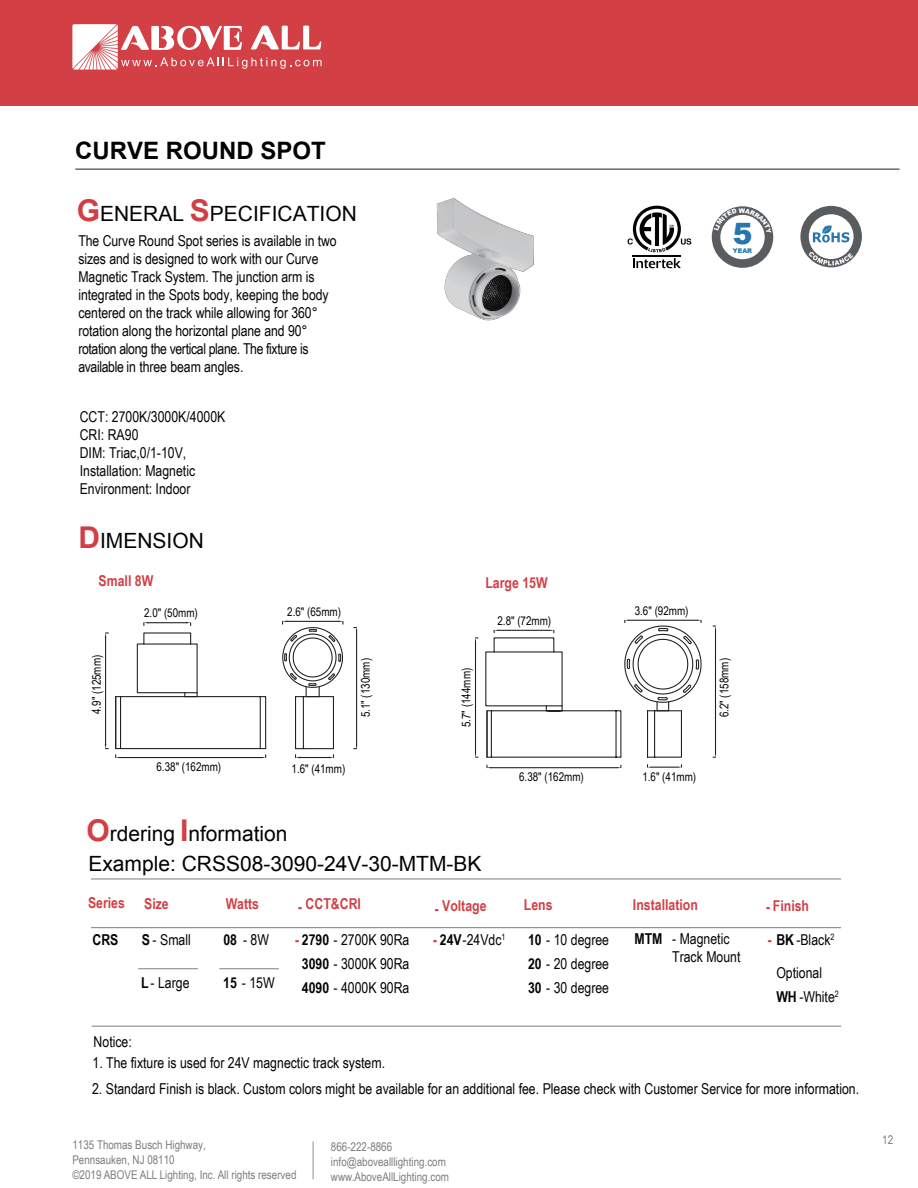
<style>
.page{position:relative;width:918px;height:1188px;background:#fff}
.page>*{position:absolute;margin:0;border:0;box-sizing:border-box;transform-origin:0 0}
.t1{font:900 29.4px "Arial";color:#2675ad}
.t2{font:700 24px "Arial";color:#030303}
.t3{font:21px/30px "Arial";color:#030303}
.t4{font:15px/18px "Arial Narrow";letter-spacing:-.005em;color:#070304}
.t5{font:15px/24px "Arial Narrow";color:#030303;text-align:center}
.t6{font:700 15px "Arial Narrow";color:#d23f45}
.t7{font:700 15px "Arial Narrow";color:#030303}
.t8{font:12px/15px "Arial Narrow";color:#7e7c80}
.t9{font:12px "Arial Narrow";color:#030303}
.t10{font:8.7px "Arial Narrow";color:#030303}
.t11{font:900 6.45px "Arial";color:#2675ad}
.t12{font:900 6.45px "Arial";color:#fff}
.s1{font-weight:700;font-size:30px;color:#d13e45}
.s2{font-weight:700;font-size:30px;color:#d23f45}
.s3{font-weight:700}
.s4{font-weight:700;color:#d23f45}
.s5{font-weight:700;color:#030303}
.s6{color:#030303}
</style>
<div class="page">
<div style="left:0;top:0;width:918px;height:105px;background:#d23f45"></div>
<svg style="left:72px;top:24px;width:250px;height:46px"></svg>
<hr style="left:313px;top:1141px;width:1px;height:38px;background:#8e9097">
<div style="left:800px;top:206px;width:62px;height:61px;background:#595c5f;border-radius:50%"></div>
<div style="left:809px;top:214px;width:45px;height:45px;background:#fff;border-radius:50%"></div>
<svg style="left:809px;top:252px;width:44px;height:14px"></svg>
<svg style="left:813px;top:225px;width:36px;height:17px"></svg>
<hr style="left:633px;top:255px;width:48px;height:1px;background:#030303">
<svg style="left:628px;top:206px;width:63px;height:46px"></svg>
<svg style="left:633px;top:258px;width:48px;height:10px"></svg>
<div style="left:712px;top:206px;width:61px;height:62px;background:#5a5d60;border-radius:50%"></div>
<div style="left:720px;top:215px;width:45px;height:44px;background:#fff;border-radius:50%"></div>
<hr style="left:75px;top:169px;width:825px;height:1px;background:#231f20">
<hr style="left:91px;top:927px;width:750px;height:1px;background:#7e7c80">
<hr style="left:91px;top:879px;width:750px;height:1px;background:#7e7c80">
<hr style="left:92px;top:1026px;width:749px;height:1px;background:#7e7c80">
<hr style="left:138px;top:968px;width:60px;height:1px;background:#7e7c80">
<hr style="left:219px;top:968px;width:60px;height:1px;background:#7e7c80">
<img style="left:436px;top:198px;width:98px;height:123px">
<hr style="left:149px;top:622px;width:37px;height:1px;background:#231f20">
<svg style="left:143px;top:622px;width:6px;height:3px"></svg>
<hr style="left:105px;top:638px;width:1px;height:106px;background:#231f20">
<svg style="left:105px;top:632px;width:3px;height:6px"></svg>
<hr style="left:121px;top:748px;width:140px;height:1px;background:#231f20">
<hr style="left:121px;top:696px;width:140px;height:1px;background:#231f20">
<hr style="left:119px;top:757px;width:143px;height:1px;background:#231f20">
<svg style="left:115px;top:696px;width:7px;height:62px"></svg>
<svg style="left:260px;top:696px;width:7px;height:62px"></svg>
<svg style="left:136px;top:632px;width:62px;height:65px"></svg>
<svg style="left:282px;top:621px;width:62px;height:137px"></svg>
<hr style="left:356px;top:629px;width:1px;height:118px;background:#231f20">
<hr style="left:475px;top:641px;width:1px;height:113px;background:#231f20">
<hr style="left:615px;top:711px;width:2px;height:46px;background:#231f20">
<hr style="left:492px;top:757px;width:125px;height:1px;background:#231f20">
<hr style="left:492px;top:710px;width:125px;height:1px;background:#231f20">
<svg style="left:485px;top:630px;width:78px;height:128px"></svg>
<hr style="left:486px;top:711px;width:2px;height:46px;background:#231f20">
<hr style="left:490px;top:767px;width:128px;height:1px;background:#231f20">
<svg style="left:647px;top:765px;width:35px;height:3px"></svg>
<svg style="left:616px;top:620px;width:86px;height:138px"></svg>
<hr style="left:715px;top:629px;width:1px;height:125px;background:#231f20">
<svg style="left:714px;top:209px;width:23px;height:22px"></svg>
<svg style="left:745px;top:208px;width:27px;height:26px"></svg>
<h2 class="t2" style="left:75px;top:135px;width:252px">CURVE ROUND SPOT</h2>
<h3 class="t3" style="left:77px;top:199px;width:282px"><span class="s1">G</span>ENERAL <span class="s1">S</span>PECIFICATION</h3>
<p class="t4" style="left:78px;top:232px;width:260px">The Curve Round Spot series is available in two sizes and is designed to work with our Curve Magnetic Track System. The junction arm is integrated in the Spots body, keeping the body centered on the track while allowing for 360° rotation along the horizontal plane and 90° rotation along the vertical plane. The fixture is available in three beam angles.</p>
<p class="t4" style="left:80px;top:407px;width:147px">CCT: 2700K/3000K/4000K<br>CRI: RA90<br>DIM: Triac,0/1-10V,<br>Installation: Magnetic<br>Environment: Indoor</p>
<h3 class="t3" style="left:78px;top:526px;width:127px"><span class="s1">D</span>IMENSION</h3>
<p class="t6" style="left:99px;top:569px;width:56px">Small 8W</p>
<p class="t6" style="left:485px;top:571px;width:64px">Large 15W</p>
<p class="t9" style="left:144px;top:604px;width:55px">2.0" (50mm)</p>
<p class="t9" style="left:287px;top:603px;width:55px">2.6" (65mm)</p>
<p class="t9" style="left:635px;top:602px;width:55px">3.6" (92mm)</p>
<p class="t9" style="left:497px;top:612px;width:55px">2.8" (72mm)</p>
<p class="t12" style="left:739px;top:206px;width:8px">W</p>
<h1 class="t1" style="left:733px;top:212px;width:21px">5</h1>
<p class="t11" style="left:733px;top:246px;width:21px">YEAR</p>
<p class="t9" style="left:88px;top:714px;width:61px;rotate:-90deg">4.9" (125mm)</p>
<p class="t9" style="left:157px;top:758px;width:66px">6.38" (162mm)</p>
<p class="t9" style="left:357px;top:717px;width:61px;rotate:-90deg">5.1" (130mm)</p>
<p class="t9" style="left:292px;top:760px;width:55px">1.6" (41mm)</p>
<p class="t9" style="left:457px;top:727px;width:61px;rotate:-90deg">5.7" (144mm)</p>
<p class="t9" style="left:715px;top:717px;width:61px;rotate:-90deg">6.2" (158mm)</p>
<p class="t9" style="left:519px;top:768px;width:66px">6.38" (162mm)</p>
<p class="t9" style="left:642px;top:768px;width:55px">1.6" (41mm)</p>
<h3 class="t3" style="left:86px;top:819px;width:397px"><span class="s2">O</span>rdering <span class="s2">I</span>nformation<br>Example: CRSS08-3090-24V-30-MTM-BK</h3>
<p class="t6" style="left:88px;top:892px;width:38px">Series</p>
<p class="t6" style="left:144px;top:893px;width:26px">Size</p>
<p class="t6" style="left:226px;top:893px;width:35px">Watts</p>
<p class="t6" style="left:306px;top:893px;width:57px">CCT&amp;CRI</p>
<p class="t6" style="left:298px;top:896px;width:6px">-</p>
<p class="t6" style="left:633px;top:893px;width:66px">Installation</p>
<p class="t6" style="left:524px;top:894px;width:30px">Lens</p>
<p class="t6" style="left:442px;top:894px;width:46px">Voltage</p>
<p class="t6" style="left:766px;top:895px;width:44px">- Finish</p>
<p class="t6" style="left:435px;top:897px;width:6px">-</p>
<p class="t7" style="left:93px;top:928px;width:27px">CRS</p>
<p class="t5" style="left:142px;top:927px;width:50px"><span class="s3">S</span> - Small</p>
<p class="t5" style="left:141px;top:970px;width:50px"><span class="s3">L</span> - Large</p>
<p class="t5" style="left:223px;top:927px;width:47px"><span class="s3">08</span> - 8W</p>
<p class="t5" style="left:223px;top:970px;width:53px"><span class="s3">15</span> - 15W</p>
<p class="t5" style="left:295px;top:927px;width:116px"><span class="s4">-</span> <span class="s3">2790</span> - 2700K 90Ra<br><span class="s3">3090</span> - 3000K 90Ra<br><span class="s3">4090</span> - 4000K 90Ra</p>
<p class="t5" style="left:433px;top:927px;width:74px"><span class="s4">-</span> <span class="s3">24V</span> -24Vdc<sup>1</sup></p>
<p class="t4" style="left:528px;top:927px;width:83px;line-height:24px;text-align:justify"><span class="s5">10</span> <span class="s6">-</span> 10 degree <span class="s5">20</span> <span class="s6">-</span> 20 degree <span class="s5">30</span> <span class="s6">-</span> 30 degree</p>
<p class="t7" style="left:634px;top:928px;width:30px">MTM</p>
<p class="t10" style="left:831px;top:930px;width:5px">2</p>
<p class="t4" style="left:672px;top:929px;width:70px"><span class="s6">-</span> Magnetic<br>Track Mount</p>
<p class="t5" style="left:768px;top:927px;width:64px"><span class="s4">-</span> <span class="s3">BK</span> -Black</p>
<p class="t5" style="left:776px;top:960px;width:47px">Optional</p>
<p class="t5" style="left:776px;top:984px;width:64px"><span class="s3">WH</span> -White<sup>2</sup></p>
<p class="t5" style="left:94px;top:1029px;width:40px">Notice:</p>
<p class="t5" style="left:93px;top:1051px;width:294px">1. The fixture is used for 24V magnectic track system.</p>
<p class="t5" style="left:92px;top:1076px;width:769px">2. Standard Finish is black. Custom colors might be available for an additional fee. Please check with Customer Service for more information.</p>
<p class="t8" style="left:72px;top:1137px;width:135px;line-height:14.4px">1135 Thomas Busch Highway,<br>Pennsauken, NJ 08110</p>
<p class="t8" style="left:72px;top:1167px;width:226px">©2019 ABOVE ALL Lighting, Inc. All rights reserved</p>
<p class="t8" style="left:331px;top:1139px;width:120px">866-222-8866 info@abovealllighting.com www.AboveAllLighting.com</p>
<p class="t8" style="left:882px;top:1132px;width:12px">12</p>
</div>
